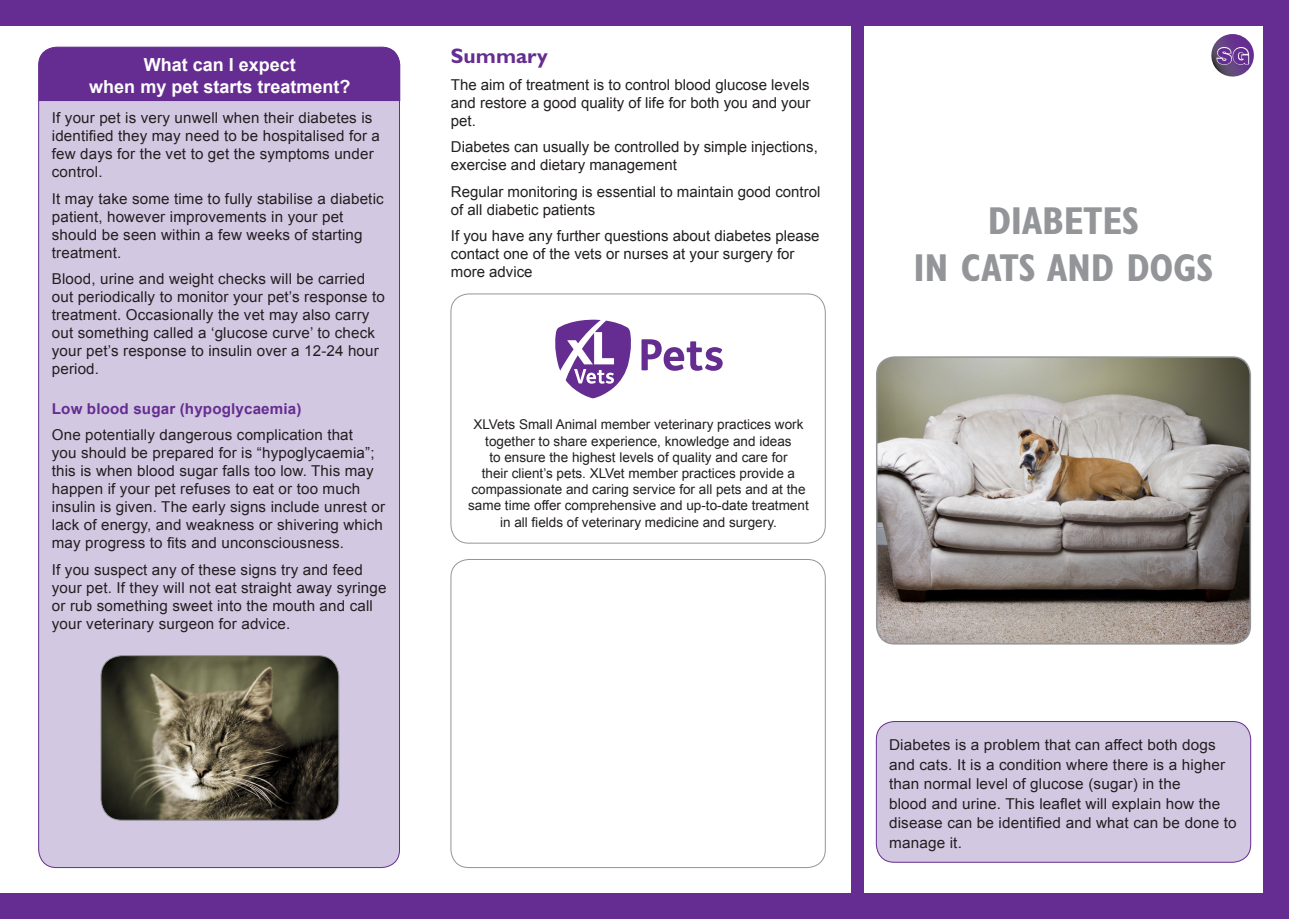
<style>
.page{position:relative;width:1289px;height:919px;background:#fff}
.page>*{position:absolute;margin:0;border:0;box-sizing:border-box;transform-origin:0 0}
.t1{font:700 condensed 39px/46.8px "Gill Sans";letter-spacing:-.01em;color:#939598;text-align:center}
.t2{font:900 21.75px "Helvetica Neue";color:#652d91}
.t3{font:700 21px "Gill Sans";color:#652d91}
.t4{font:700 18px "Arial";color:#fff}
.t5{font:15px/18px "Arial";letter-spacing:.01em;color:#231f20}
.t6{font:700 15px "Arial";letter-spacing:.01em;color:#652d91}
.t7{font:13.5px/16.2px "Arial";color:#231f20;text-align:center}
</style>
<div class="page">
<div style="left:876px;top:721px;width:374px;height:141px;background:#d3c8e2;border-radius:18px"></div>
<div style="left:876px;top:721px;width:374px;height:141px;border:1px solid #652d91;border-radius:18px"></div>
<div style="left:0;top:0;width:1288px;height:26px;background:#652d91"></div>
<div style="left:0;top:893px;width:1288px;height:25px;background:#652d91"></div>
<div style="left:850px;top:13px;width:13px;height:893px;background:#652d91"></div>
<div style="left:1263px;top:13px;width:25px;height:893px;background:#652d91"></div>
<img style="left:876px;top:357px;width:374px;height:286px">
<div style="left:876px;top:356px;width:374px;height:288px;border:2px solid #939598;border-radius:18px"></div>
<div style="left:450px;top:293px;width:375px;height:250px;border:1px solid #939598;border-radius:18px"></div>
<div style="left:450px;top:559px;width:375px;height:308px;border:1px solid #939598;border-radius:18px"></div>
<svg style="left:1211px;top:34px;width:43px;height:43px"></svg>
<div style="left:39px;top:47px;width:360px;height:820px;background:#d3c8e2;border-radius:18px"></div>
<div style="left:39px;top:47px;width:361px;height:54px;background:#652d91"></div>
<img style="left:102px;top:655px;width:237px;height:165px">
<div style="left:100px;top:655px;width:239px;height:165px;border:1px solid #939598;border-radius:21px"></div>
<svg style="left:555px;top:319px;width:76px;height:79px"></svg>
<svg style="left:641px;top:339px;width:81px;height:32px"></svg>
<p class="t4" style="left:144px;top:53px;width:154px">What can I expect</p>
<p class="t4" style="left:89px;top:74px;width:263px">when my pet starts treatment?</p>
<p class="t5" style="left:52px;top:109px;width:329px">If your pet is very unwell when their diabetes is identified they may need to be hospitalised for a few days for the vet to get the symptoms under control.</p>
<p class="t5" style="left:52px;top:190px;width:333px">It may take some time to fully stabilise a diabetic patient, however improvements in your pet should be seen within a few weeks of starting treatment.</p>
<p class="t5" style="left:52px;top:270px;width:335px">Blood, urine and weight checks will be carried out periodically to monitor your pet’s response to treatment. Occasionally the vet may also carry out something called a ‘glucose curve’ to check your pet’s response to insulin over a 12-24 hour period.</p>
<p class="t6" style="left:52px;top:398px;width:251px">Low blood sugar (hypoglycaemia)</p>
<p class="t5" style="left:52px;top:426px;width:335px">One potentially dangerous complication that<br>you should be prepared for is “hypoglycaemia”; this is when blood sugar falls too low. This may happen if your pet refuses to eat or too much insulin is given. The early signs include unrest or lack of energy, and weakness or shivering which may progress to fits and unconsciousness.</p>
<p class="t5" style="left:52px;top:560px;width:336px">If you suspect any of these signs try and feed your pet. If they will not eat straight away syringe or rub something sweet into the mouth and call your veterinary surgeon for advice.</p>
<p class="t3" style="left:451px;top:43px;width:99px">Summary</p>
<p class="t5" style="left:451px;top:75px;width:361px;text-align:justify">The aim of treatment is to control blood glucose levels and restore a good quality of life for both you and your pet.</p>
<p class="t5" style="left:451px;top:138px;width:368px">Diabetes can usually be controlled by simple injections, exercise and dietary management</p>
<p class="t5" style="left:451px;top:182px;width:371px">Regular monitoring is essential to maintain good control of all diabetic patients</p>
<p class="t5" style="left:451px;top:227px;width:370px">If you have any further questions about diabetes please contact one of the vets or nurses at your surgery for more advice</p>
<p class="t7" style="left:468px;top:416px;width:342px">XLVets Small Animal member veterinary practices work together to share experience, knowledge and ideas<br>to ensure the highest levels of quality and care for<br>their client’s pets. XLVet member practices provide a compassionate and caring service for all pets and at the same time offer comprehensive and up-to-date treatment in all fields of veterinary medicine and surgery.</p>
<p class="t2" style="left:1216px;top:43px;width:34px">SG</p>
<p class="t1" style="left:913px;top:197px;width:301px">DIABETES<br>IN CATS AND DOGS</p>
<p class="t5" style="left:889px;top:735px;width:349px;line-height:19.5px">Diabetes is a problem that can affect both dogs and cats. It is a condition where there is a higher than normal level of glucose (sugar) in the<br>blood and urine. This leaflet will explain how the disease can be identified and what can be done to manage it.</p>
</div>
